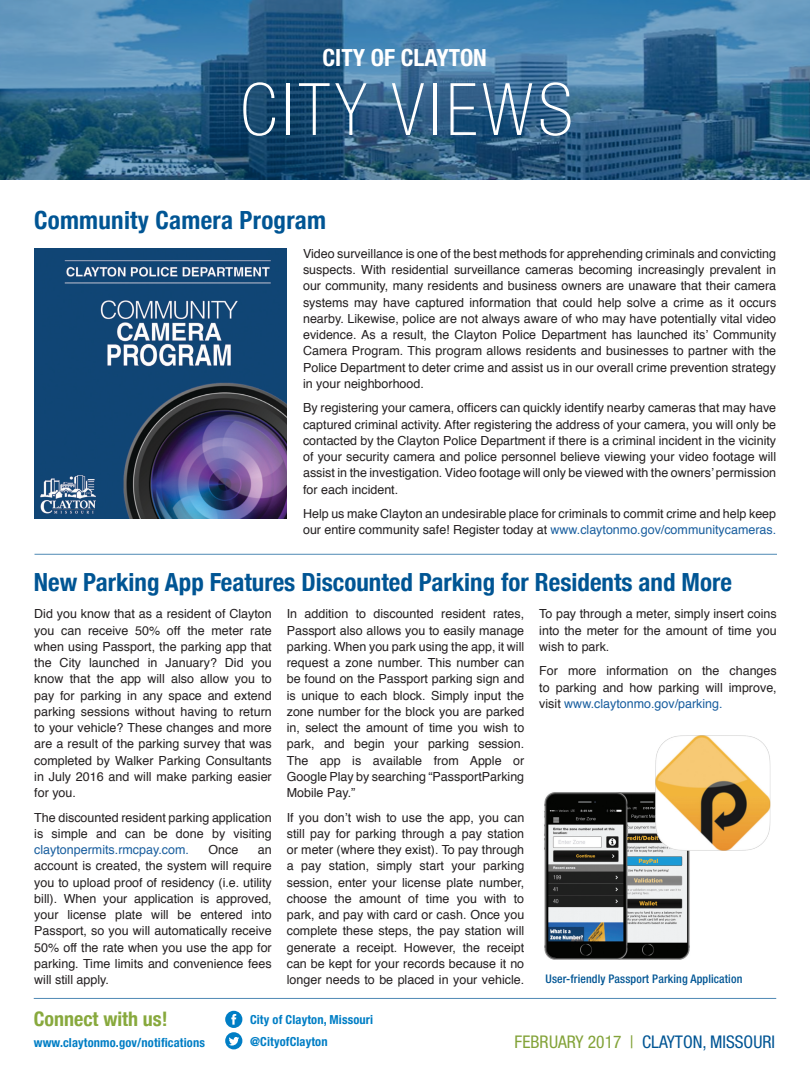
<style>
.page{position:relative;width:810px;height:1080px;background:#fff}
.page>*{position:absolute;margin:0;border:0;box-sizing:border-box;transform-origin:0 0}
.t1{font:100 condensed 72.5px "Helvetica Neue";letter-spacing:.07em;color:#fff}
.t2{font:700 condensed 25px "Helvetica Neue";color:#005594}
.t3{font:700 condensed 23.75px "Helvetica Neue";color:#fff}
.t4{font:700 condensed 20px "Helvetica Neue";color:#88a93d}
.t5{font:condensed 17.5px "Helvetica Neue";color:#005594}
.Article_Text__Left{font:12.5px/16.2px "Helvetica";color:#231f20;text-align:justify}
.Event_Title{font:700 condensed 12.5px "Helvetica Neue";letter-spacing:.01em;color:#007ec5}
.Event_Title-2{font:500 condensed 11.88px "Helvetica Neue";letter-spacing:.01em;color:#005594}
.s1{color:#175d9e}
.s2{color:#83a339}
</style>
<div class="page">
<hr style="left:0;top:315px;width:1px;height:225px;background:#005594">
<svg style="left:0;top:0;width:810px;height:180px;background:#366b92"></svg>
<img style="left:34px;top:249px;width:252px;height:270px">
<img style="left:544px;top:792px;width:146px;height:168px">
<img style="left:654px;top:735px;width:117px;height:122px">
<hr style="left:35px;top:554px;width:742px;height:1px;background:#005594">
<svg style="left:225px;top:1011px;width:17px;height:38px"></svg>
<hr style="left:34px;top:998px;width:742px;height:1px;background:#005594">
<p class="t3" style="left:322px;top:43px;width:166px">CITY OF CLAYTON</p>
<p class="t1" style="left:241px;top:69px;width:334px">CITY VIEWS</p>
<p class="t2" style="left:34px;top:199px;width:294px">Community Camera Program</p>
<p class="Article_Text__Left" style="left:303px;top:246px;width:475px">Video surveillance is one of the best methods for apprehending criminals and convicting suspects. With residential surveillance cameras becoming increasingly prevalent in our community, many residents and business owners are unaware that their camera systems may have captured information that could help solve a crime as it occurs nearby. Likewise, police are not always aware of who may have potentially vital video evidence. As a result, the Clayton Police Department has launched its’ Community Camera Program. This program allows residents and businesses to partner with the Police Department to deter crime and assist us in our overall crime prevention strategy in your neighborhood.</p>
<p class="Article_Text__Left" style="left:303px;top:400px;width:475px">By registering your camera, officers can quickly identify nearby cameras that may have captured criminal activity. After registering the address of your camera, you will only be contacted by the Clayton Police Department if there is a criminal incident in the vicinity of your security camera and police personnel believe viewing your video footage will assist in the investigation. Video footage will only be viewed with the owners’ permission for each incident.</p>
<p class="Article_Text__Left" style="left:303px;top:506px;width:475px">Help us make Clayton an undesirable place for criminals to commit crime and help keep our entire community safe! Register today at <span class="s1">www.claytonmo.gov/communitycameras.</span></p>
<p class="t2" style="left:34px;top:561px;width:700px">New Parking App Features Discounted Parking for Residents and More</p>
<p class="Article_Text__Left" style="left:34px;top:606px;width:239px">Did you know that as a resident of Clayton you can receive 50% off the meter rate when using Passport, the parking app that the City launched in January? Did you know that the app will also allow you to pay for parking in any space and extend parking sessions without having to return to your vehicle? These changes and more are a result of the parking survey that was completed by Walker Parking Consultants in July 2016 and will make parking easier for you.</p>
<p class="Article_Text__Left" style="left:34px;top:810px;width:239px">The discounted resident parking application is simple and can be done by visiting <span class="s1">claytonpermits.rmcpay.com.</span></p>
<p class="Article_Text__Left" style="left:209px;top:842px;width:31px">Once</p>
<p class="Article_Text__Left" style="left:34px;top:842px;width:239px;text-indent:224px">an account is created, the system will require you to upload proof of residency (i.e. utility bill). When your application is approved, your license plate will be entered into Passport, so you will automatically receive 50% off the rate when you use the app for parking. Time limits and convenience fees will still apply.</p>
<p class="Article_Text__Left" style="left:287px;top:606px;width:239px">In addition to discounted resident rates, Passport also allows you to easily manage parking. When you park using the app, it will request a zone number. This number can be found on the Passport parking sign and is unique to each block. Simply input the zone number for the block you are parked in, select the amount of time you wish to park, and begin your parking session.<br>The app is available from Apple or Google Play by searching “PassportParking Mobile Pay.”</p>
<p class="Article_Text__Left" style="left:287px;top:810px;width:239px">If you don’t wish to use the app, you can still pay for parking through a pay station or meter (where they exist). To pay through a pay station, simply start your parking session, enter your license plate number, choose the amount of time you with to park, and pay with card or cash. Once you complete these steps, the pay station will generate a receipt. However, the receipt can be kept for your records because it no longer needs to be placed in your vehicle.</p>
<p class="t4" style="left:34px;top:1002px;width:135px">Connect with us!</p>
<p class="Event_Title" style="left:250px;top:1012px;width:125px">City of Clayton, Missouri</p>
<p class="Article_Text__Left" style="left:539px;top:606px;width:239px">To pay through a meter, simply insert coins into the meter for the amount of time you wish to park.</p>
<p class="Article_Text__Left" style="left:539px;top:663px;width:239px">For more information on the changes to parking and how parking will improve, visit <span class="s1">www.claytonmo.gov/parking.</span></p>
<p class="Event_Title-2" style="left:546px;top:971px;width:198px">User-friendly Passport Parking Application</p>
<p class="Event_Title" style="left:34px;top:1035px;width:173px">www.claytonmo.gov/notifications</p>
<p class="Event_Title" style="left:250px;top:1034px;width:79px">@CityofClayton</p>
<p class="t5" style="left:515px;top:1032px;width:262px"><span class="s2">FEBRUARY 2017 |</span> CLAYTON, MISSOURI</p>
</div>
